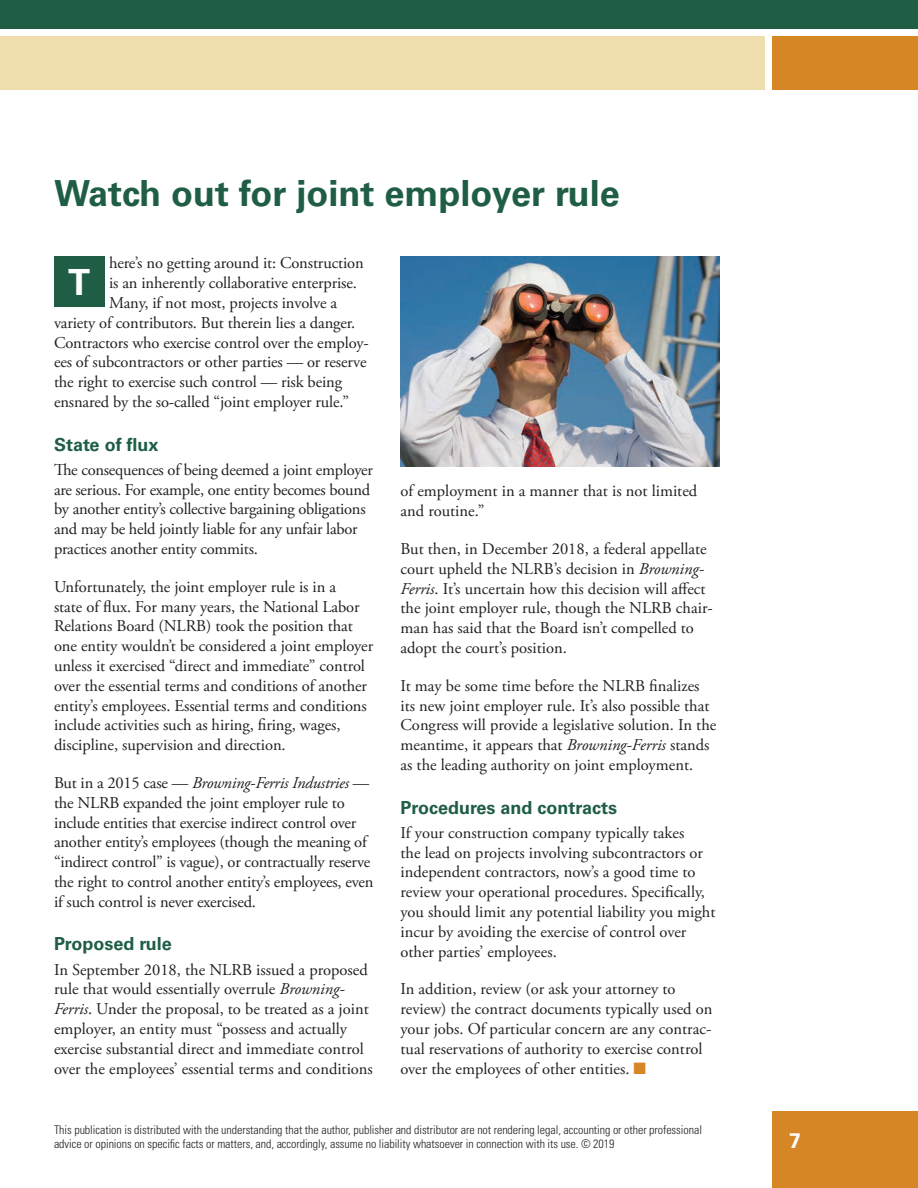
<style>
.page{position:relative;width:918px;height:1188px;background:#fff}
.page>*{position:absolute;margin:0;border:0;box-sizing:border-box;transform-origin:0 0}
.t1{font:700 36px "Univers LT Std";color:#1f5e45}
.t2{font:700 36px "Univers LT Std";color:#fff}
.t3{font:700 21px "Univers LT Std";color:#fff}
.t4{font:700 18px "Univers LT Std";color:#1f5e45}
.t5{font:16.5px/19.8px "Adobe Garamond Pro";letter-spacing:-.005em;color:#231f20}
.t6{font:300 condensed 12px/14.4px "Univers LT Std";letter-spacing:-.005em;color:#231f20}
.s1{font-style:italic}
.s2{color:#d68625}
</style>
<div class="page">
<div style="left:772px;top:1112px;width:146px;height:76px;background:#d68625"></div>
<div style="left:0;top:0;width:918px;height:28px;background:#1f5e45"></div>
<div style="left:0;top:36px;width:765px;height:54px;background:#efddad"></div>
<div style="left:772px;top:36px;width:146px;height:54px;background:#d68625"></div>
<div style="left:54px;top:256px;width:51px;height:51px;background:#1f5e45"></div>
<img style="left:400px;top:256px;width:320px;height:210px">
<h1 class="t1" style="left:54px;top:172px;width:567px">Watch out for joint employer rule</h1>
<p class="t5" style="left:109px;top:254px;width:256px">here’s no getting around it: Construction</p>
<p class="t5" style="left:109px;top:274px;width:249px">is an inherently collaborative enterprise.</p>
<p class="t5" style="left:109px;top:294px;width:230px">Many, if not most, projects involve a</p>
<p class="t5" style="left:54px;top:313px;width:303px">variety of contributors. But therein lies a danger.</p>
<p class="t5" style="left:54px;top:333px;width:316px">Contractors who exercise control over the employ-</p>
<p class="t5" style="left:54px;top:353px;width:314px">ees of subcontractors or other parties — or reserve</p>
<p class="t5" style="left:54px;top:373px;width:290px">the right to exercise such control — risk being</p>
<p class="t5" style="left:54px;top:393px;width:297px">ensnared by the so-called “joint employer rule.”</p>
<p class="t4" style="left:54px;top:434px;width:106px">State of flux</p>
<p class="t5" style="left:54px;top:460px;width:321px">The consequences of being deemed a joint employer are serious. For example, one entity becomes bound by another entity’s collective bargaining obligations and may be held jointly liable for any unfair labor practices another entity commits.</p>
<p class="t5" style="left:54px;top:577px;width:321px">Unfortunately, the joint employer rule is in a<br>state of flux. For many years, the National Labor Relations Board (NLRB) took the position that one entity wouldn’t be considered a joint employer unless it exercised “direct and immediate” control over the essential terms and conditions of another entity’s employees. Essential terms and conditions include activities such as hiring, firing, wages, discipline, supervision and direction.</p>
<p class="t5" style="left:54px;top:774px;width:321px">But in a 2015 case — <span class="s1">Browning-Ferris Industries</span> — the NLRB expanded the joint employer rule to include entities that exercise indirect control over another entity’s employees (though the meaning of “indirect control” is vague), or contractually reserve the right to control another entity’s employees, even if such control is never exercised.</p>
<p class="t4" style="left:54px;top:933px;width:119px">Proposed rule</p>
<p class="t5" style="left:54px;top:960px;width:320px">In September 2018, the NLRB issued a proposed rule that would essentially overrule <span class="s1">Browning-Ferris</span>. Under the proposal, to be treated as a joint employer, an entity must “possess and actually exercise substantial direct and immediate control over the employees’ essential terms and conditions</p>
<h1 class="t2" style="left:68px;top:261px;width:23px">T</h1>
<p class="t5" style="left:400px;top:482px;width:298px">of employment in a manner that is not limited and routine.”</p>
<p class="t5" style="left:400px;top:540px;width:314px">But then, in December 2018, a federal appellate court upheld the NLRB’s decision in <span class="s1">Browning-Ferris</span>. It’s uncertain how this decision will affect the joint employer rule, though the NLRB chair&shy;man has said that the Board isn’t compelled to adopt the court’s position.</p>
<p class="t5" style="left:400px;top:676px;width:317px">It may be some time before the NLRB finalizes its new joint employer rule. It’s also possible that Congress will provide a legislative solution. In the meantime, it appears that <span class="s1">Browning-Ferris</span> stands as the leading authority on joint employment.</p>
<p class="t4" style="left:400px;top:797px;width:218px">Procedures and contracts</p>
<p class="t5" style="left:400px;top:823px;width:316px">If your construction company typically takes<br>the lead on projects involving subcontractors or independent contractors, now’s a good time to review your operational procedures. Specifically, you should limit any potential liability you might incur by avoiding the exercise of control over other parties’ employees.</p>
<p class="t5" style="left:400px;top:980px;width:313px">In addition, review (or ask your attorney to review) the contract documents typically used on your jobs. Of particular concern are any contrac&shy;tual reservations of authority to exercise control over the employees of other entities. <span class="s2">■</span></p>
<p class="t6" style="left:54px;top:1122px;width:650px">This publication is distributed with the understanding that the author, publisher and distributor are not rendering legal, accounting or other professional advice or opinions on specific facts or matters, and, accordingly, assume no liability whatsoever in connection with its use. © 2019</p>
<p class="t3" style="left:789px;top:1128px;width:13px">7</p>
</div>
